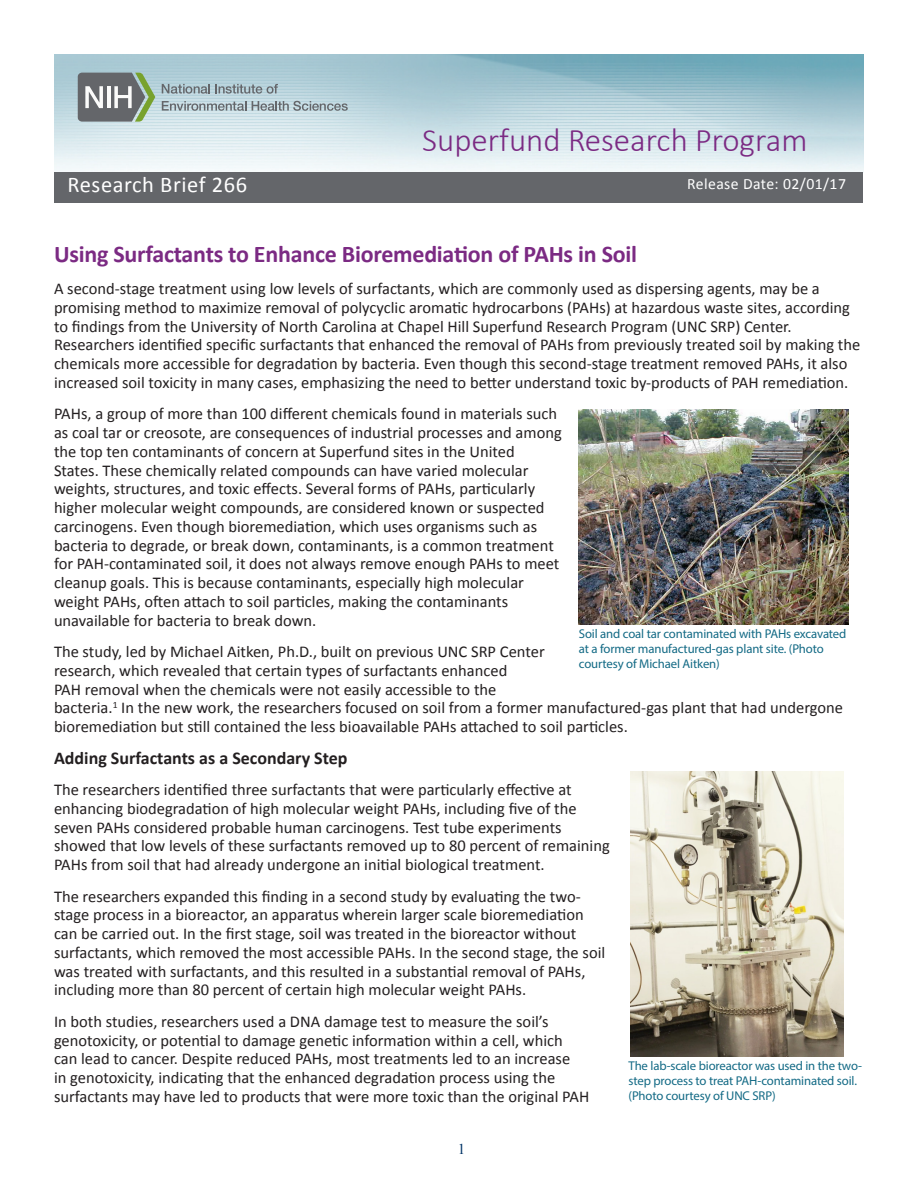
<style>
.page{position:relative;width:918px;height:1188px;background:#fff}
.page>*{position:absolute;margin:0;border:0;box-sizing:border-box;transform-origin:0 0}
.t1{font:300 33px "Calibri";color:#7b2a83}
.Header_Title{font:700 24px "Calibri";letter-spacing:-.01em;color:#7b2a83}
.Header_RB{font:22.5px "Calibri";letter-spacing:.025em;color:#fff}
.Body_Text{font:700 18px "Calibri";color:#231f20}
.Body_Text-2{font:16.5px/18.8px "Calibri";color:#231f20}
.Header_RB-2{font:15.75px "Calibri";letter-spacing:.025em;color:#fff}
.t2{font:15px "Times New Roman";color:#036}
.Box_Caption{font:12.75px/15px "Myriad Pro";letter-spacing:-.01em;color:#136a85}
</style>
<div class="page">
<img style="left:54px;top:54px;width:810px;height:118px">
<svg style="left:78px;top:73px;width:77px;height:49px;background:#858d87"></svg>
<svg style="left:162px;top:84px;width:116px;height:10px"></svg>
<svg style="left:162px;top:101px;width:186px;height:10px;background:#a2b1b7"></svg>
<div style="left:55px;top:172px;width:808px;height:31px;background:#64666a"></div>
<img style="left:579px;top:409px;width:270px;height:215px">
<img style="left:631px;top:771px;width:213px;height:285px">
<h1 class="t1" style="left:422px;top:120px;width:387px">Superfund Research Program</h1>
<p class="Header_RB" style="left:68px;top:170px;width:181px">Research Brief 266</p>
<p class="Header_RB-2" style="left:687px;top:173px;width:160px">Release Date: 02/01/17</p>
<p class="Header_Title" style="left:54px;top:239px;width:585px">Using Surfactants to Enhance Bioremediation of PAHs in Soil</p>
<p class="Body_Text-2" style="left:54px;top:279px;width:808px">A second-stage treatment using low levels of surfactants, which are commonly used as dispersing agents, may be a promising method to maximize removal of polycyclic aromatic hydrocarbons (PAHs) at hazardous waste sites, according to findings from the University of North Carolina at Chapel Hill Superfund Research Program (UNC SRP) Center.<br>Researchers identified specific surfactants that enhanced the removal of PAHs from previously treated soil by making the chemicals more accessible for degradation by bacteria. Even though this second-stage treatment removed PAHs, it also increased soil toxicity in many cases, emphasizing the need to better understand toxic by-products of PAH remediation.</p>
<p class="Body_Text-2" style="left:54px;top:405px;width:509px">PAHs, a group of more than 100 different chemicals found in materials such as coal tar or creosote, are consequences of industrial processes and among the top ten contaminants of concern at Superfund sites in the United States. These chemically related compounds can have varied molecular weights, structures, and toxic effects. Several forms of PAHs, particularly higher molecular weight compounds, are considered known or suspected carcinogens. Even though bioremediation, which uses organisms such as bacteria to degrade, or break down, contaminants, is a common treatment for PAH-contaminated soil, it does not always remove enough PAHs to meet cleanup goals. This is because contaminants, especially high molecular weight PAHs, often attach to soil particles, making the contaminants unavailable for bacteria to break down.</p>
<p class="Body_Text-2" style="left:54px;top:642px;width:791px">The study, led by Michael Aitken, Ph.D., built on previous UNC SRP Center<br>research, which revealed that certain types of surfactants enhanced<br>PAH removal when the chemicals were not easily accessible to the<br>bacteria.<sup>1</sup> In the new work, the researchers focused on soil from a former manufactured-gas plant that had undergone bioremediation but still contained the less bioavailable PAHs attached to soil particles.</p>
<p class="Body_Text" style="left:54px;top:746px;width:295px">Adding Surfactants as a Secondary Step</p>
<p class="Body_Text-2" style="left:54px;top:780px;width:557px">The researchers identified three surfactants that were particularly effective at enhancing biodegradation of high molecular weight PAHs, including five of the seven PAHs considered probable human carcinogens. Test tube experiments showed that low levels of these surfactants removed up to 80 percent of remaining PAHs from soil that had already undergone an initial biological treatment.</p>
<p class="Body_Text-2" style="left:54px;top:887px;width:553px">The researchers expanded this finding in a second study by evaluating the two&shy;stage process in a bioreactor, an apparatus wherein larger scale bioremediation can be carried out. In the first stage, soil was treated in the bioreactor without surfactants, which removed the most accessible PAHs. In the second stage, the soil was treated with surfactants, and this resulted in a substantial removal of PAHs, including more than 80 percent of certain high molecular weight PAHs.</p>
<p class="Body_Text-2" style="left:54px;top:1012px;width:537px">In both studies, researchers used a DNA damage test to measure the soil’s genotoxicity, or potential to damage genetic information within a cell, which can lead to cancer. Despite reduced PAHs, most treatments led to an increase<br>in genotoxicity, indicating that the enhanced degradation process using the surfactants may have led to products that were more toxic than the original PAH</p>
<p class="Box_Caption" style="left:579px;top:626px;width:269px">Soil and coal tar contaminated with PAHs excavated at a former manufactured-gas plant site. (Photo courtesy of Michael Aitken)</p>
<p class="Box_Caption" style="left:629px;top:1058px;width:235px">The lab-scale bioreactor was used in the two&shy;step process to treat PAH-contaminated soil. (Photo courtesy of UNC SRP)</p>
<p class="t2" style="left:458px;top:1139px;width:9px">1</p>
</div>
